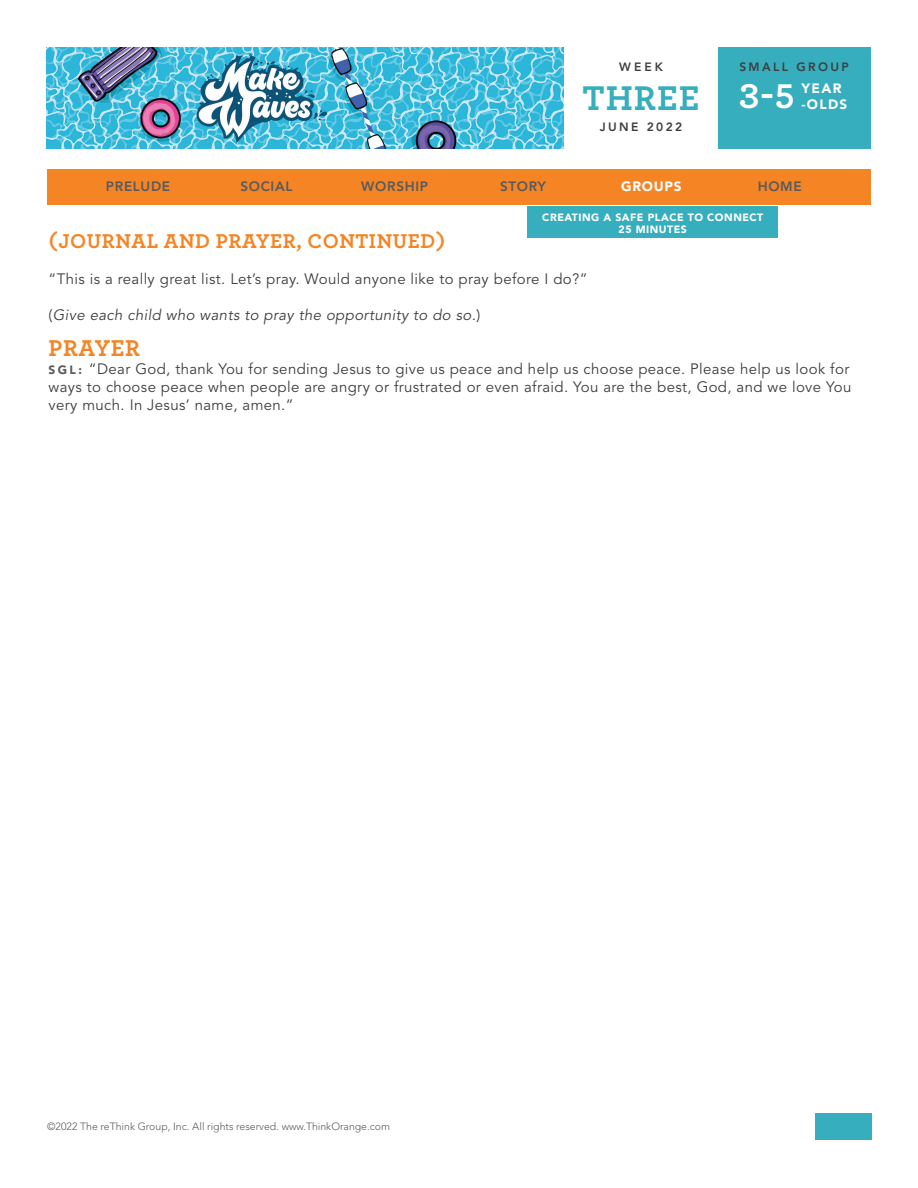
<style>
.page{position:relative;width:918px;height:1188px;background:#fff}
.page>*{position:absolute;margin:0;border:0;box-sizing:border-box;transform-origin:0 0}
.t1{font:700 36px "Archer Pro";letter-spacing:.025em;color:#36aebd}
.t2{font:700 36px "Archer Pro";color:#fff}
.t3{font:700 24px "Archer Pro";letter-spacing:.025em;color:#f58425}
.t4{font:700 21px "Archer Pro";letter-spacing:.025em;color:#f58425}
.t5{font:15px/18px "Avenir LT Std";letter-spacing:.025em;color:#3e3e3f}
.t6{font:italic 15px "Avenir LT Std";letter-spacing:.025em;color:#3e3e3f}
.t7{font:800 13.5px "Avenir LT Std";letter-spacing:.05em;color:#585a5c}
.t8{font:900 13.5px/16.2px "Avenir LT Std";letter-spacing:.1em;color:#fff}
.t9{font:800 12px "Avenir LT Std";letter-spacing:.2em;color:#3e3e3f}
.t10{font:300 10.5px "Avenir LT Std";color:#585a5c}
.t11{font:900 10.5px/12px "Avenir LT Std";letter-spacing:.05em;color:#fff;text-align:center}
.s1{font-style:normal}
.s2{font-weight:900;font-size:12px;color:#585a5c}
</style>
<div class="page">
<img style="left:46px;top:47px;width:518px;height:102px">
<div style="left:717px;top:47px;width:154px;height:102px;background:#36aebd"></div>
<div style="left:47px;top:170px;width:824px;height:36px;background:#f58425"></div>
<div style="left:815px;top:1113px;width:57px;height:27px;background:#36aebd"></div>
<div style="left:527px;top:206px;width:251px;height:32px;background:#36aebd"></div>
<p class="t9" style="left:619px;top:59px;width:45px">WEEK</p>
<h1 class="t1" style="left:583px;top:69px;width:118px">THREE</h1>
<p class="t9" style="left:600px;top:120px;width:84px">JUNE 2022</p>
<p class="t9" style="left:739px;top:59px;width:111px">SMALL GROUP</p>
<h1 class="t2" style="left:739px;top:68px;width:57px">3-5</h1>
<p class="t8" style="left:802px;top:80px;width:47px">YEAR -OLDS</p>
<p class="t7" style="left:106px;top:178px;width:66px">PRELUDE</p>
<p class="t7" style="left:240px;top:178px;width:54px">SOCIAL</p>
<p class="t7" style="left:361px;top:178px;width:68px">WORSHIP</p>
<p class="t7" style="left:500px;top:178px;width:47px">STORY</p>
<p class="t8" style="left:621px;top:178px;width:62px">GROUPS</p>
<p class="t7" style="left:758px;top:178px;width:46px">HOME</p>
<p class="t11" style="left:542px;top:211px;width:223px">CREATING A SAFE PLACE TO CONNECT<br>25 MINUTES</p>
<p class="t5" style="left:49px;top:270px;width:540px">“This is a really great list. Let’s pray. Would anyone like to pray before I do?”</p>
<p class="t6" style="left:49px;top:306px;width:433px"><span class="s1">(</span>Give each child who wants to pray the opportunity to do so.<span class="s1">)</span></p>
<h2 class="t3" style="left:49px;top:329px;width:93px">PRAYER</h2>
<p class="t5" style="left:49px;top:360px;width:804px"><span class="s2">S G L :</span> “Dear God, thank You for sending Jesus to give us peace and help us choose peace. Please help us look for ways to choose peace when people are angry or frustrated or even afraid. You are the best, God, and we love You very much. In Jesus’ name, amen.”</p>
<h3 class="t4" style="left:49px;top:224px;width:398px">(JOURNAL AND PRAYER, CONTINUED)</h3>
<p class="t10" style="left:47px;top:1120px;width:344px">©2022 The reThink Group, Inc. All rights reserved. www.ThinkOrange.com</p>
</div>
